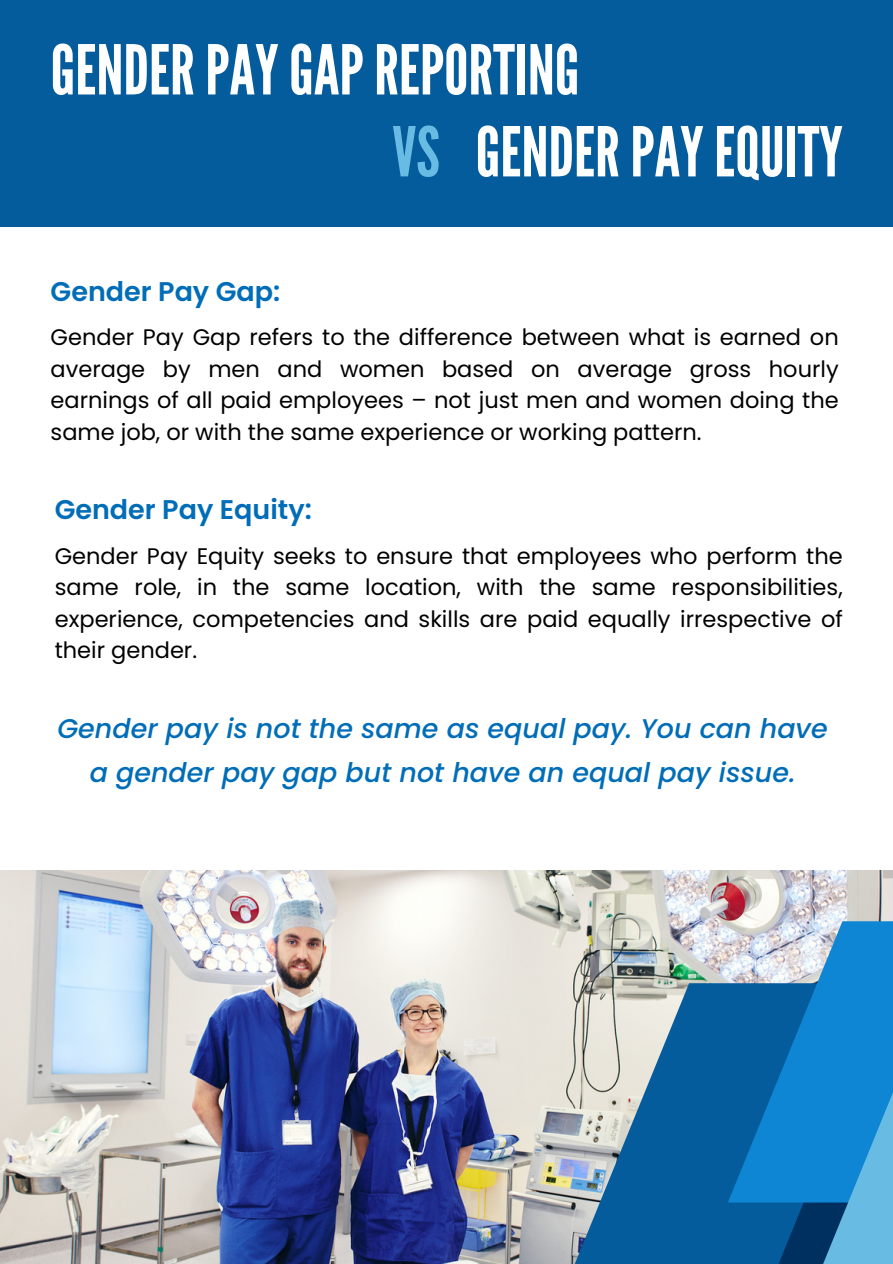
<style>
.page{position:relative;width:893px;height:1264px;background:#fff}
.page>*{position:absolute;margin:0;border:0;box-sizing:border-box;transform-origin:0 0}
.t1{font:68.55px "League Gothic";color:#fff}
.t2{font:68.55px "League Gothic";color:#68bbe3}
.t3{font:italic 500 27px/43.8px "Poppins";color:#006db8;text-align:center}
.t4{font:600 27px "Poppins";color:#006db8}
.t5{font:22.5px/31.5px "Poppins";color:#000;text-align:justify}
</style>
<div class="page">
<img style="left:0;top:870px;width:892px;height:393px">
<div style="left:0;top:0;width:892px;height:145px;background:#055c9d"></div>
<div style="left:0;top:82px;width:892px;height:145px;background:#055c9d"></div>
<svg style="left:574px;top:983px;width:225px;height:280px;background:#4b84ac"></svg>
<svg style="left:727px;top:921px;width:165px;height:281px;background:#348ac5"></svg>
<svg style="left:799px;top:1040px;width:93px;height:223px;background:#258bcb"></svg>
<p class="t1" style="left:51px;top:30px;width:530px">GENDERPAYGAPREPORTING</p>
<p class="t2" style="left:392px;top:112px;width:49px">VS</p>
<p class="t1" style="left:475px;top:112px;width:368px">GENDERPAYEQUITY</p>
<p class="t4" style="left:51px;top:272px;width:231px">Gender Pay Gap:</p>
<p class="t5" style="left:51px;top:321px;width:789px">Gender Pay Gap refers to the difference between what is earned on average by men and women based on average gross hourly earnings of all paid employees – not just men and women doing the same job, or with the same experience or working pattern.</p>
<p class="t4" style="left:55px;top:491px;width:258px">Gender Pay Equity:</p>
<p class="t5" style="left:55px;top:540px;width:789px">Gender Pay Equity seeks to ensure that employees who perform the same role, in the same location, with the same responsibilities, experience, competencies and skills are paid equally irrespective of their gender.</p>
<p class="t3" style="left:57px;top:706px;width:771px">Gender pay is not the same as equal pay. You can have a gender pay gap but not have an equal pay issue.</p>
</div>
